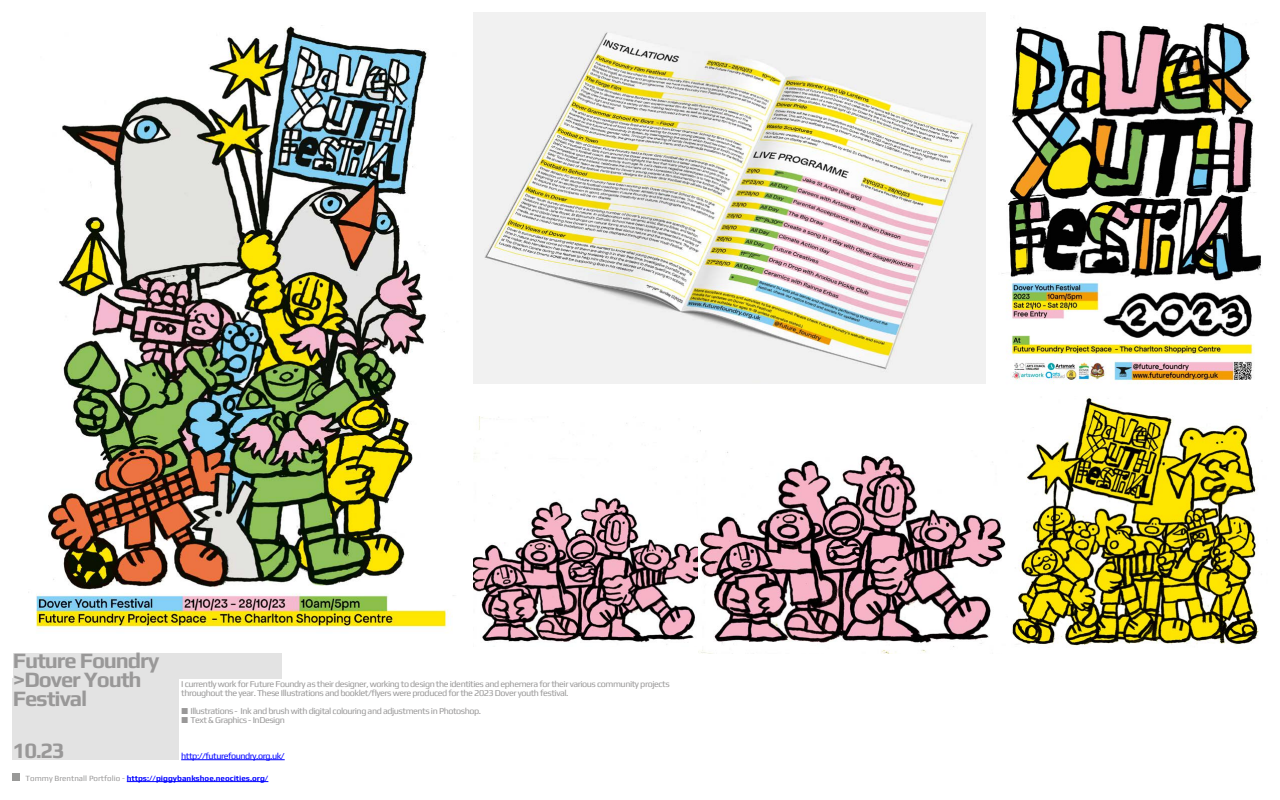
<style>
.page{position:relative;width:1280px;height:800px;background:#fff}
.page>*{position:absolute;margin:0;border:0;box-sizing:border-box;transform-origin:0 0}
.t1{font:700 22px/19px "Play";letter-spacing:-.05em;color:#999898}
.t2{font:9px/9px "Play";letter-spacing:-.05em;color:#999898}
.t3{font:9px "Play";letter-spacing:-.05em;color:#00f}
.t4{font:700 8px "Play";color:#00f}
.s1{font-family:"Xolonium"}
.s2{font-weight:400;color:#999898}
</style>
<div class="page">
<hr style="left:127px;top:781px;width:141px;height:1px;background:#00f">
<div style="left:13px;top:774px;width:7px;height:7px;background:#999998"></div>
<img style="left:28px;top:26px;width:426px;height:603px">
<img style="left:1001px;top:23px;width:260px;height:361px">
<img style="left:1011px;top:397px;width:248px;height:251px">
<img style="left:474px;top:416px;width:227px;height:229px">
<div style="left:13px;top:653px;width:269px;height:25px;background:#e3e3e3"></div>
<img style="left:699px;top:451px;width:307px;height:202px">
<div style="left:13px;top:678px;width:166px;height:82px;background:#e3e3e3"></div>
<hr style="left:181px;top:760px;width:104px;height:1px;background:#00f">
<img style="left:474px;top:13px;width:512px;height:371px">
<h1 class="t1" style="left:13px;top:650px;width:148px">Future Foundry &gt;Dover Youth<br>Festival</h1>
<h1 class="t1" style="left:13px;top:739px;width:54px">10.23</h1>
<p class="t2" style="left:181px;top:679px;width:490px">I currently work for Future Foundry as their designer, working to design the identities and ephemera for their various community projects throughout the year. These Illustrations and booklet/flyers were produced for the 2023 Dover youth festival.</p>
<p class="t2" style="left:181px;top:706px;width:302px"><span class="s1">■</span> Illustrations - Ink and brush with digital colouring and adjustments in Photoshop.</p>
<p class="t2" style="left:181px;top:715px;width:105px"><span class="s1">■</span> Text &amp; Graphics - InDesign</p>
<p class="t3" style="left:181px;top:750px;width:105px">http://futurefoundry.org.uk/</p>
<p class="t4" style="left:26px;top:772px;width:244px"><span class="s2">Tommy Brentnall Portfolio -</span> https://piggybankshoe.neocities.org/</p>
</div>
